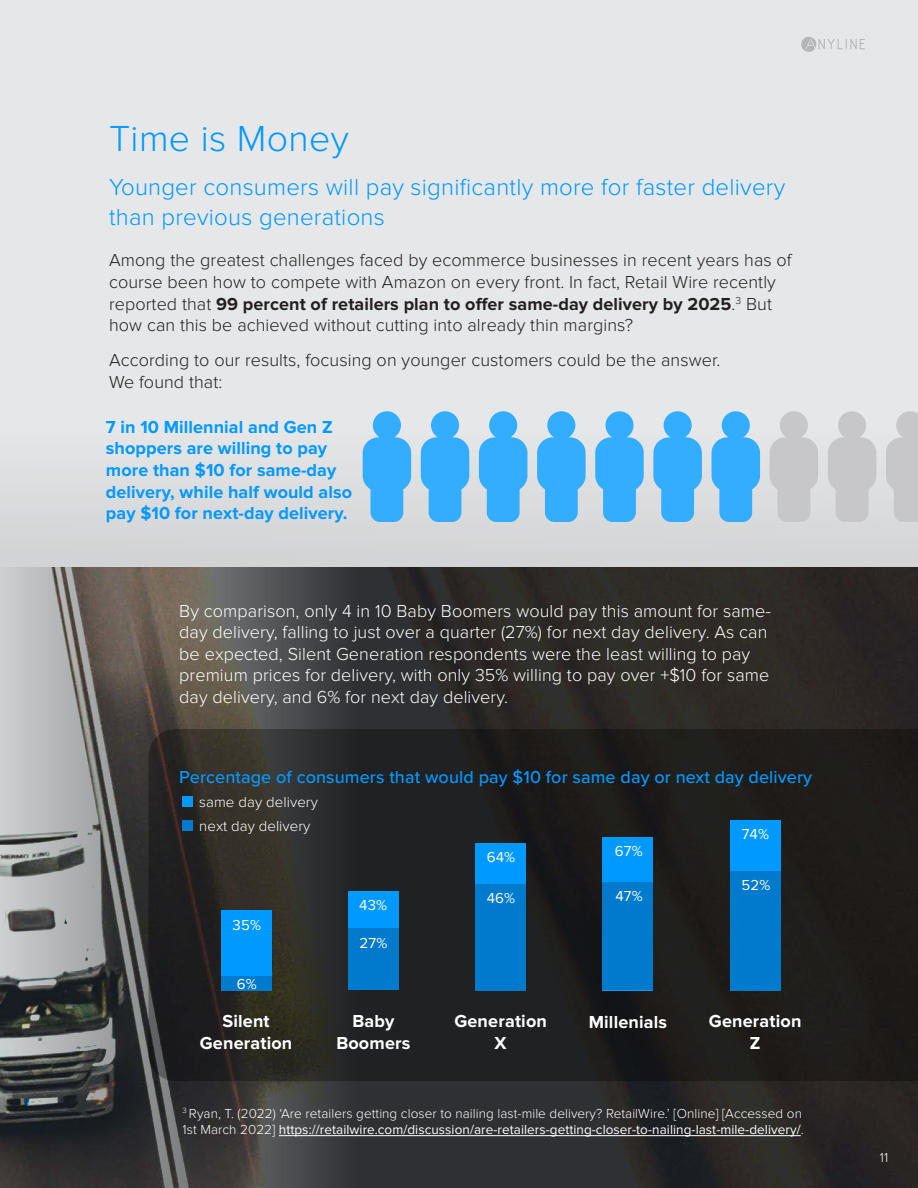
<style>
.page{position:relative;width:918px;height:1188px;background:#e6e7e8}
.page>*{position:absolute;margin:0;border:0;box-sizing:border-box;transform-origin:0 0}
.t1{font:300 37.5px "Proxima Nova";letter-spacing:.01em;color:#09f}
.t2{font:300 24px/30px "Proxima Nova";letter-spacing:.01em;color:#09f}
.t3{font:300 18px/21.6px "Proxima Nova";letter-spacing:.005em;color:#231f20}
.t4{font:300 18px/21.6px "Proxima Nova";letter-spacing:.005em;color:#fff}
.t5{font:700 18px/21.6px "Proxima Nova";letter-spacing:.005em;color:#09f}
.t6{font:500 18px "Proxima Nova";letter-spacing:.005em;color:#09f}
.t7{font:700 18px/21.6px "Proxima Nova";letter-spacing:.01em;color:#fff;text-align:center}
.t8{font:300 15px "Proxima Nova";letter-spacing:.005em;color:#fff}
.t9{font:15px "Proxima Nova";letter-spacing:.01em;color:#fff}
.t10{font:300 13.5px/16.2px "Proxima Nova";letter-spacing:.005em;color:#fff}
.s1{font-weight:700}
.s2{font-weight:400}
</style>
<div class="page">
<div style="left:0;top:425px;width:918px;height:142px;background:#d8d9da"></div>
<img style="left:0;top:567px;width:918px;height:621px">
<svg style="left:148px;top:729px;width:770px;height:352px;background:#21201f"></svg>
<hr style="left:279px;top:1135px;width:522px;height:1px;background:#fff">
<svg style="left:828px;top:411px;width:48px;height:111px"></svg>
<svg style="left:886px;top:411px;width:32px;height:111px"></svg>
<svg style="left:363px;top:411px;width:48px;height:111px"></svg>
<svg style="left:421px;top:411px;width:48px;height:111px"></svg>
<svg style="left:479px;top:411px;width:48px;height:111px"></svg>
<svg style="left:537px;top:411px;width:49px;height:111px"></svg>
<svg style="left:595px;top:411px;width:49px;height:111px"></svg>
<svg style="left:653px;top:411px;width:49px;height:111px"></svg>
<svg style="left:712px;top:411px;width:48px;height:111px"></svg>
<svg style="left:770px;top:411px;width:48px;height:111px"></svg>
<div style="left:221px;top:910px;width:51px;height:80px;background:#09f"></div>
<div style="left:221px;top:976px;width:51px;height:14px;background:#007acc"></div>
<div style="left:348px;top:891px;width:51px;height:99px;background:#09f"></div>
<div style="left:348px;top:928px;width:51px;height:62px;background:#007acc"></div>
<div style="left:475px;top:843px;width:51px;height:147px;background:#09f"></div>
<div style="left:475px;top:884px;width:51px;height:106px;background:#007acc"></div>
<div style="left:603px;top:837px;width:50px;height:153px;background:#09f"></div>
<div style="left:603px;top:883px;width:50px;height:107px;background:#007acc"></div>
<div style="left:730px;top:821px;width:51px;height:169px;background:#09f"></div>
<div style="left:730px;top:871px;width:51px;height:119px;background:#007acc"></div>
<div style="left:182px;top:796px;width:11px;height:10px;background:#09f"></div>
<div style="left:182px;top:820px;width:11px;height:11px;background:#007acc"></div>
<svg style="left:801px;top:37px;width:64px;height:15px"></svg>
<h1 class="t1" style="left:109px;top:117px;width:241px">Time is Money</h1>
<h2 class="t2" style="left:109px;top:172px;width:678px">Younger consumers will pay significantly more for faster delivery than previous generations</h2>
<p class="t3" style="left:109px;top:250px;width:684px">Among the greatest challenges faced by ecommerce businesses in recent years has of course been how to compete with Amazon on every front. In fact, Retail Wire recently reported that <span class="s1">99 percent of retailers plan to offer same-day delivery by 2025</span>.<sup>3</sup> But how can this be achieved without cutting into already thin margins?</p>
<p class="t3" style="left:109px;top:350px;width:613px">According to our results, focusing on younger customers could be the answer.<br>We found that:</p>
<p class="t5" style="left:106px;top:416px;width:248px">7 in 10 Millennial and Gen Z shoppers are willing to pay more than $10 for same-day delivery, while half would also pay $10 for next-day delivery.</p>
<p class="t4" style="left:179px;top:600px;width:593px">By comparison, only 4 in 10 Baby Boomers would pay this amount for same&shy;day delivery, falling to just over a quarter (27%) for next day delivery. As can be expected, Silent Generation respondents were the least willing to pay premium prices for delivery, with only 35% willing to pay over +$10 for same day delivery, and 6% for next day delivery.</p>
<p class="t6" style="left:179px;top:764px;width:634px">Percentage of consumers that would pay $10 for same day or next day delivery</p>
<p class="t8" style="left:199px;top:793px;width:120px">same day delivery</p>
<p class="t8" style="left:199px;top:817px;width:113px">next day delivery</p>
<p class="t9" style="left:232px;top:916px;width:30px">35%</p>
<p class="t9" style="left:237px;top:975px;width:21px">6%</p>
<p class="t7" style="left:200px;top:1011px;width:94px">Silent<br>Generation</p>
<p class="t9" style="left:359px;top:897px;width:29px">43%</p>
<p class="t9" style="left:360px;top:934px;width:29px">27%</p>
<p class="t7" style="left:336px;top:1011px;width:76px">Baby<br>Boomers</p>
<p class="t9" style="left:487px;top:849px;width:30px">64%</p>
<p class="t9" style="left:487px;top:889px;width:30px">46%</p>
<p class="t9" style="left:615px;top:842px;width:29px">67%</p>
<p class="t9" style="left:615px;top:887px;width:29px">47%</p>
<p class="t9" style="left:742px;top:826px;width:29px">74%</p>
<p class="t9" style="left:742px;top:877px;width:30px">52%</p>
<p class="t7" style="left:454px;top:1011px;width:94px">Generation<br>X</p>
<p class="t7" style="left:589px;top:1012px;width:80px">Millenials</p>
<p class="t7" style="left:709px;top:1011px;width:94px">Generation<br>Z</p>
<p class="t10" style="left:183px;top:1105px;width:623px"><sup>3</sup> Ryan, T. (2022) ‘Are retailers getting closer to nailing last-mile delivery? RetailWire.’ [Online] [Accessed on<br>1st March 2022] <span class="s2">https://retailwire.com/discussion/are-retailers-getting-closer-to-nailing-last-mile-delivery/</span>.</p>
<p class="t10" style="left:880px;top:1149px;width:10px">11</p>
</div>
